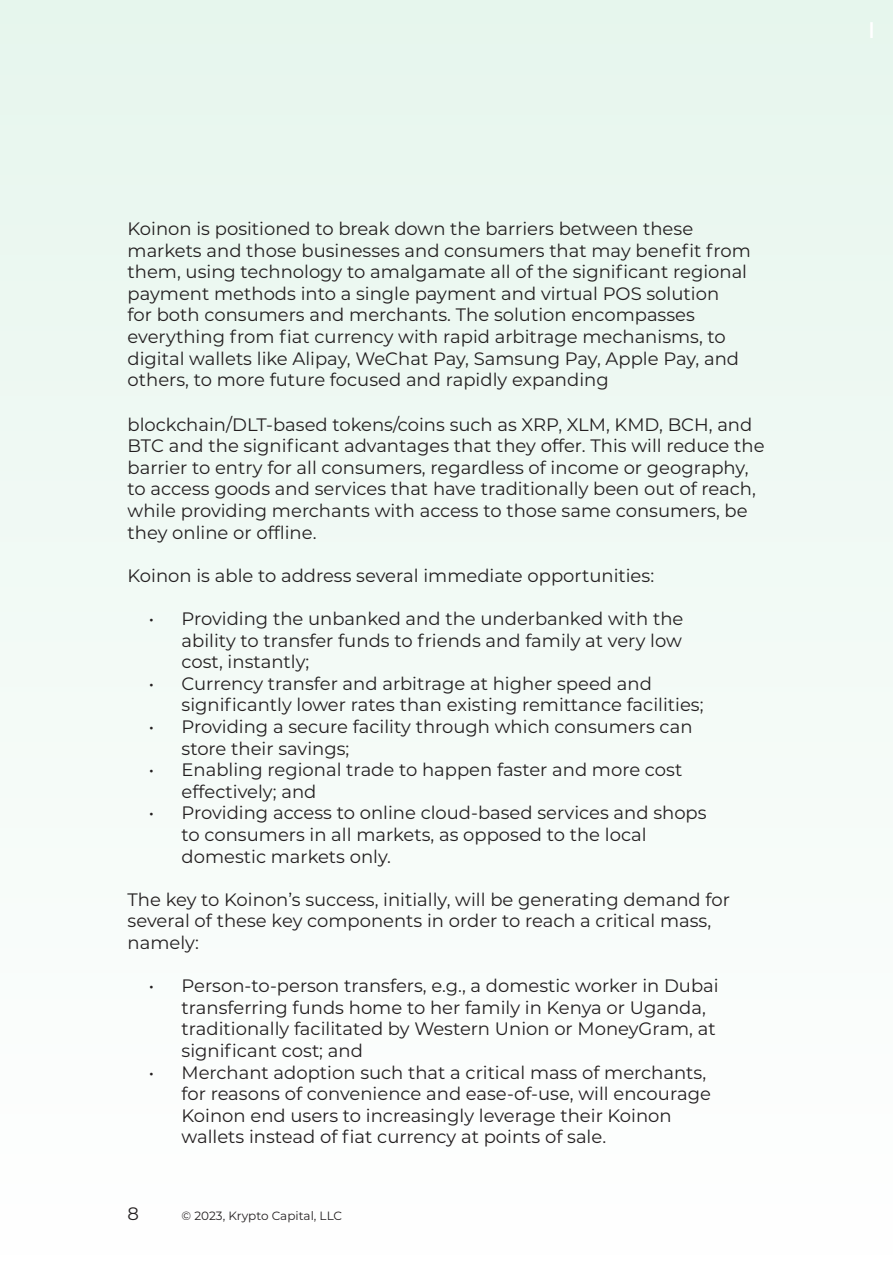
<style>
.page{position:relative;width:893px;height:1263px;background:#f2faf6}
.page>*{position:absolute;margin:0;border:0;box-sizing:border-box;transform-origin:0 0}
.t1{font:22.5px "Alternate Gothic No 2 BT";color:#fff}
.t2{font:18px/21.6px "Montserrat";color:#231f20}
.t3{font:12px "Montserrat";color:#231f20}
</style>
<div class="page">
<p class="t2" style="left:128px;top:217px;width:625px">Koinon is positioned to break down the barriers between these markets and those businesses and consumers that may benefit from them, using technology to amalgamate all of the significant regional payment methods into a single payment and virtual POS solution<br>for both consumers and merchants. The solution encompasses everything from fiat currency with rapid arbitrage mechanisms, to digital wallets like Alipay, WeChat Pay, Samsung Pay, Apple Pay, and others, to more future focused and rapidly expanding</p>
<p class="t2" style="left:128px;top:413px;width:638px">blockchain/DLT-based tokens/coins such as XRP, XLM, KMD, BCH, and BTC and the significant advantages that they offer. This will reduce the barrier to entry for all consumers, regardless of income or geography, to access goods and services that have traditionally been out of reach, while providing merchants with access to those same consumers, be they online or offline.</p>
<p class="t2" style="left:128px;top:564px;width:528px">Koinon is able to address several immediate opportunities:</p>
<p class="t2" style="left:149px;top:607px;width:536px">• Providing the unbanked and the underbanked with the</p>
<p class="t2" style="left:182px;top:629px;width:502px">ability to transfer funds to friends and family at very low</p>
<p class="t2" style="left:182px;top:650px;width:129px">cost, instantly;</p>
<p class="t2" style="left:149px;top:672px;width:505px">• Currency transfer and arbitrage at higher speed and</p>
<p class="t2" style="left:182px;top:693px;width:523px">significantly lower rates than existing remittance facilities;</p>
<p class="t2" style="left:149px;top:715px;width:545px">• Providing a secure facility through which consumers can</p>
<p class="t2" style="left:182px;top:737px;width:169px">store their savings;</p>
<p class="t2" style="left:149px;top:758px;width:535px">• Enabling regional trade to happen faster and more cost</p>
<p class="t2" style="left:182px;top:780px;width:136px">effectively; and</p>
<p class="t2" style="left:149px;top:801px;width:559px">• Providing access to online cloud-based services and shops</p>
<p class="t2" style="left:182px;top:823px;width:467px">to consumers in all markets, as opposed to the local</p>
<p class="t2" style="left:182px;top:845px;width:211px">domestic markets only.</p>
<p class="t2" style="left:128px;top:888px;width:604px">The key to Koinon’s success, initially, will be generating demand for several of these key components in order to reach a critical mass, namely:</p>
<p class="t2" style="left:149px;top:974px;width:571px">• Person-to-person transfers, e.g., a domestic worker in Dubai</p>
<p class="t2" style="left:182px;top:996px;width:526px">transferring funds home to her family in Kenya or Uganda,</p>
<p class="t2" style="left:182px;top:1017px;width:536px">traditionally facilitated by Western Union or MoneyGram, at</p>
<p class="t2" style="left:182px;top:1039px;width:183px">significant cost; and</p>
<p class="t2" style="left:149px;top:1061px;width:559px">• Merchant adoption such that a critical mass of merchants,</p>
<p class="t2" style="left:182px;top:1082px;width:531px">for reasons of convenience and ease-of-use, will encourage</p>
<p class="t2" style="left:182px;top:1104px;width:492px">Koinon end users to increasingly leverage their Koinon</p>
<p class="t2" style="left:182px;top:1125px;width:426px">wallets instead of fiat currency at points of sale.</p>
<p class="t2" style="left:128px;top:1202px;width:13px">8</p>
<p class="t3" style="left:182px;top:1208px;width:162px">© 2023, Krypto Capital, LLC</p>
<p class="t1" style="left:869px;top:18px;width:6px">I</p>
</div>
